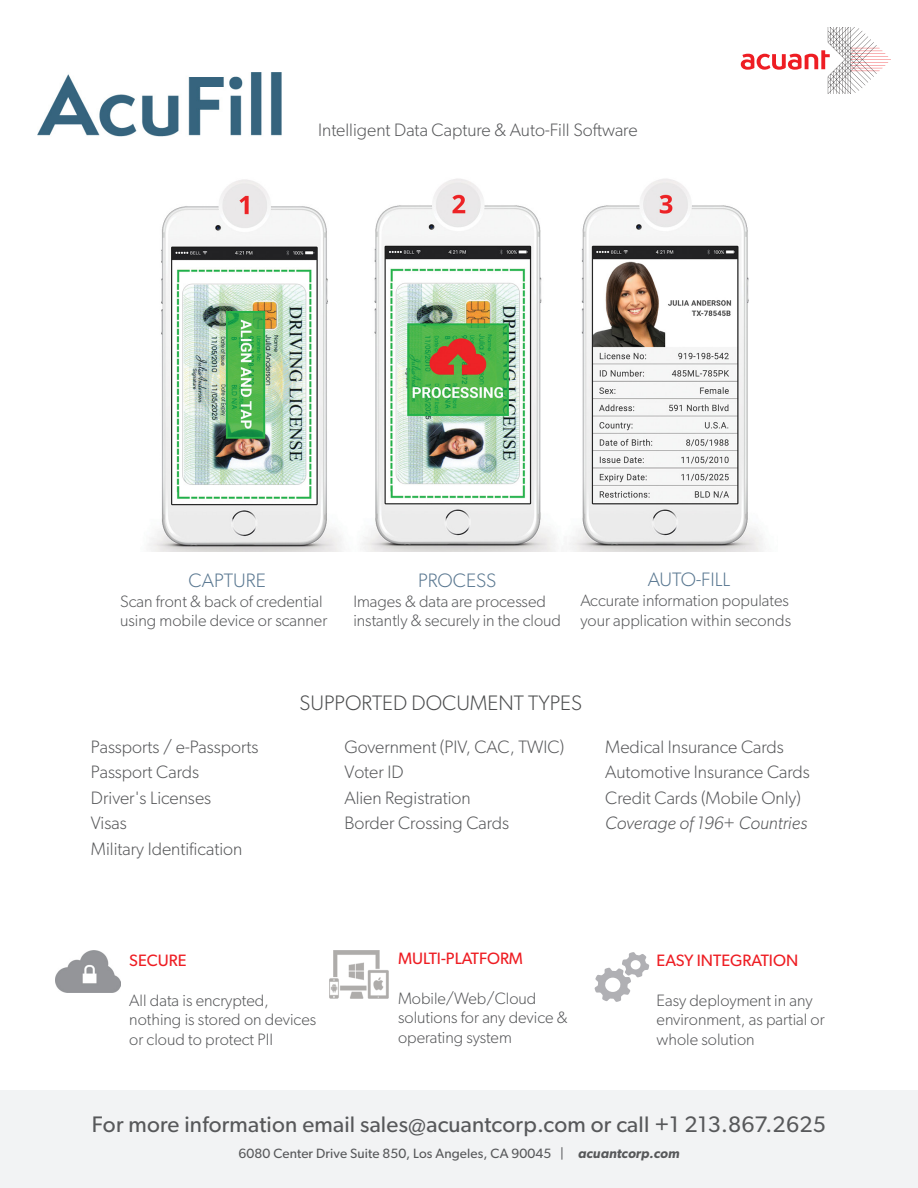
<style>
.page{position:relative;width:918px;height:1188px;background:#fff}
.page>*{position:absolute;margin:0;border:0;box-sizing:border-box;transform-origin:0 0}
.t1{font:22.5px "Gibson";letter-spacing:.01em;color:#57585a}
.t2{font:300 21px "Gibson";color:#4b4c4d}
.t3{font:300 19.5px "Gibson";color:#5a7891}
.t4{font:300 18px "Gibson";color:#57585a}
.t5{font:italic 300 18px "Gibson";color:#57585a}
.t6{font:300 16.5px/19.8px "Gibson";color:#57585a}
.t7{font:16.5px "Gibson";color:#ee1d23}
.t8{font:13.5px "Gibson";letter-spacing:.01em;color:#57585a}
.s1{font-weight:600;font-style:italic}
</style>
<div class="page">
<div style="left:0;top:1091px;width:918px;height:97px;background:#f2f3f4"></div>
<svg style="left:741px;top:27px;width:150px;height:67px"></svg>
<img style="left:148px;top:178px;width:615px;height:374px">
<img style="left:56px;top:951px;width:65px;height:41px">
<img style="left:329px;top:950px;width:59px;height:48px">
<img style="left:38px;top:72px;width:244px;height:64px">
<svg style="left:595px;top:952px;width:54px;height:50px"></svg>
<p class="t4" style="left:318px;top:119px;width:321px">Intelligent Data Capture &amp; Auto-Fill Software</p>
<p class="t3" style="left:189px;top:568px;width:79px">CAPTURE</p>
<p class="t6" style="left:120px;top:591px;width:209px">Scan front &amp; back of credential using mobile device or scanner</p>
<p class="t3" style="left:418px;top:568px;width:80px">PROCESS</p>
<p class="t6" style="left:353px;top:591px;width:209px">Images &amp; data are processed instantly &amp; securely in the cloud</p>
<p class="t3" style="left:648px;top:568px;width:84px">AUTO-FILL</p>
<p class="t6" style="left:580px;top:590px;width:212px">Accurate information populates your application within seconds</p>
<p class="t4" style="left:91px;top:736px;width:169px">Passports / e-Passports</p>
<p class="t4" style="left:91px;top:761px;width:110px">Passport Cards</p>
<p class="t4" style="left:91px;top:787px;width:122px">Driver's Licenses</p>
<p class="t4" style="left:91px;top:812px;width:37px">Visas</p>
<p class="t4" style="left:91px;top:838px;width:153px">Military Identification</p>
<p class="t2" style="left:300px;top:691px;width:284px">SUPPORTED DOCUMENT TYPES</p>
<p class="t4" style="left:344px;top:736px;width:221px">Government (PIV, CAC, TWIC)</p>
<p class="t4" style="left:344px;top:761px;width:61px">Voter ID</p>
<p class="t4" style="left:344px;top:787px;width:128px">Alien Registration</p>
<p class="t4" style="left:344px;top:812px;width:166px">Border Crossing Cards</p>
<p class="t4" style="left:605px;top:736px;width:180px">Medical Insurance Cards</p>
<p class="t4" style="left:605px;top:761px;width:206px">Automotive Insurance Cards</p>
<p class="t4" style="left:605px;top:787px;width:197px">Credit Cards (Mobile Only)</p>
<p class="t5" style="left:605px;top:812px;width:203px">Coverage of 196+ Countries</p>
<p class="t7" style="left:129px;top:950px;width:59px">SECURE</p>
<p class="t6" style="left:129px;top:990px;width:188px">All data is encrypted, nothing is stored on devices or cloud to protect PII</p>
<p class="t7" style="left:398px;top:948px;width:127px">MULTI-PLATFORM</p>
<p class="t6" style="left:398px;top:988px;width:171px">Mobile/Web/Cloud solutions for any device &amp; operating system</p>
<p class="t7" style="left:657px;top:950px;width:143px">EASY INTEGRATION</p>
<p class="t6" style="left:657px;top:990px;width:170px">Easy deployment in any environment, as partial or whole solution</p>
<p class="t1" style="left:92px;top:1111px;width:736px">For more information email sales@acuantcorp.com or call +1 213.867.2625</p>
<p class="t8" style="left:238px;top:1145px;width:443px">6080 Center Drive Suite 850, Los Angeles, CA 90045 | <span class="s1">acuantcorp.com</span></p>
</div>
